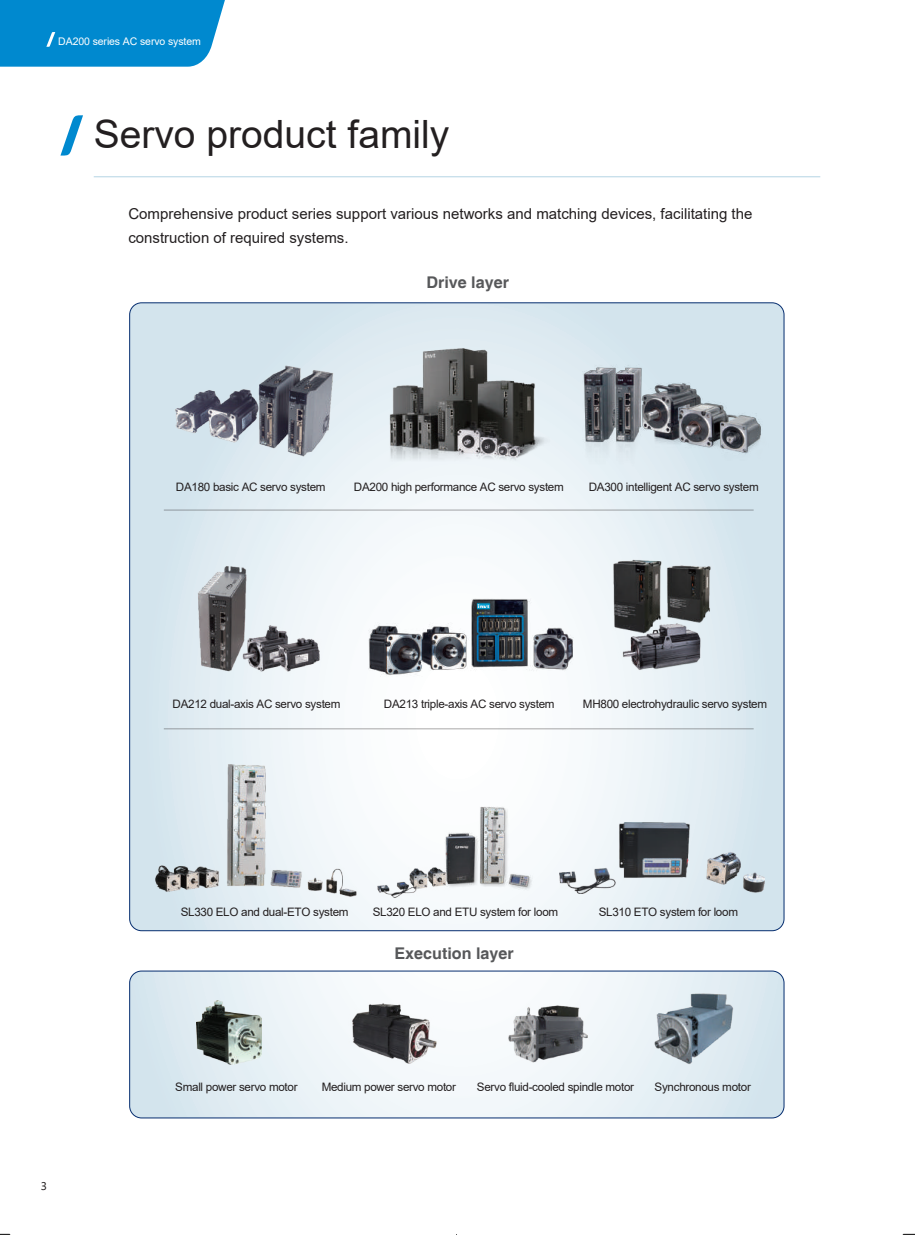
<style>
.page{position:relative;width:915px;height:1235px;background:#fff}
.page>*{position:absolute;margin:0;border:0;box-sizing:border-box;transform-origin:0 0}
.t1{font:39px "Arial";color:#231f20}
.t2{font:700 16.2px "Helvetica";color:#57585a}
.t3{font:15px/24px "Arial";color:#231f20}
.t4{font:11.7px "Arial";letter-spacing:-.025em;color:#231f20}
.t5{font:10.5px "Arial";letter-spacing:-.01em;color:#fff}
.t6{font:10.5px "Microsoft Ya Hei";color:#231f20}
</style>
<div class="page">
<svg style="left:130px;top:971px;width:653px;height:147px"></svg>
<svg style="left:130px;top:303px;width:653px;height:628px"></svg>
<img style="left:349px;top:1002px;width:90px;height:62px">
<img style="left:196px;top:1000px;width:65px;height:65px">
<img style="left:147px;top:765px;width:219px;height:135px">
<img style="left:360px;top:777px;width:202px;height:135px">
<img style="left:559px;top:822px;width:205px;height:72px">
<hr style="left:164px;top:510px;width:589px;height:1px;background:#231f20">
<hr style="left:164px;top:729px;width:589px;height:1px;background:#231f20">
<img style="left:508px;top:1004px;width:79px;height:59px">
<img style="left:652px;top:989px;width:82px;height:77px">
<div style="left:129px;top:971px;width:655px;height:147px;border:1px solid #052d6f;border-radius:12px"></div>
<img style="left:183px;top:554px;width:143px;height:129px">
<img style="left:357px;top:335px;width:209px;height:139px">
<img style="left:600px;top:552px;width:139px;height:127px">
<img style="left:564px;top:352px;width:205px;height:130px">
<img style="left:168px;top:352px;width:173px;height:115px">
<img style="left:357px;top:593px;width:218px;height:91px">
<svg style="left:60px;top:115px;width:23px;height:41px"></svg>
<hr style="left:94px;top:176px;width:726px;height:1px;background:#b4d4e4">
<div style="left:0;top:0;width:225px;height:67px;background:#0089cf"></div>
<svg style="left:0;top:1233px;width:11px;height:2px"></svg>
<svg style="left:902px;top:1233px;width:13px;height:2px"></svg>
<p class="t5" style="left:58px;top:34px;width:144px">DA200 series AC servo system</p>
<h1 class="t1" style="left:94px;top:107px;width:357px">Servo product family</h1>
<p class="t3" style="left:128px;top:202px;width:625px">Comprehensive product series support various networks and matching devices, facilitating the construction of required systems.</p>
<h2 class="t2" style="left:426px;top:272px;width:84px">Drive layer</h2>
<p class="t4" style="left:176px;top:479px;width:151px">DA180 basic AC servo system</p>
<p class="t4" style="left:354px;top:479px;width:211px">DA200 high performance AC servo system</p>
<p class="t4" style="left:588px;top:479px;width:171px">DA300 intelligent AC servo system</p>
<p class="t6" style="left:41px;top:1179px;width:8px">3</p>
<p class="t4" style="left:172px;top:696px;width:169px">DA212 dual-axis AC servo system</p>
<p class="t4" style="left:384px;top:696px;width:172px">DA213 triple-axis AC servo system</p>
<p class="t4" style="left:583px;top:696px;width:186px">MH800 electrohydraulic servo system</p>
<p class="t4" style="left:181px;top:904px;width:169px">SL330 ELO and dual-ETO system</p>
<p class="t4" style="left:372px;top:904px;width:187px">SL320 ELO and ETU system for loom</p>
<p class="t4" style="left:598px;top:904px;width:141px">SL310 ETO system for loom</p>
<h2 class="t2" style="left:394px;top:943px;width:121px">Execution layer</h2>
<p class="t4" style="left:175px;top:1079px;width:124px">Small power servo motor</p>
<p class="t4" style="left:321px;top:1079px;width:136px">Medium power servo motor</p>
<p class="t4" style="left:477px;top:1079px;width:159px">Servo fluid-cooled spindle motor</p>
<p class="t4" style="left:654px;top:1079px;width:98px">Synchronous motor</p>
</div>
